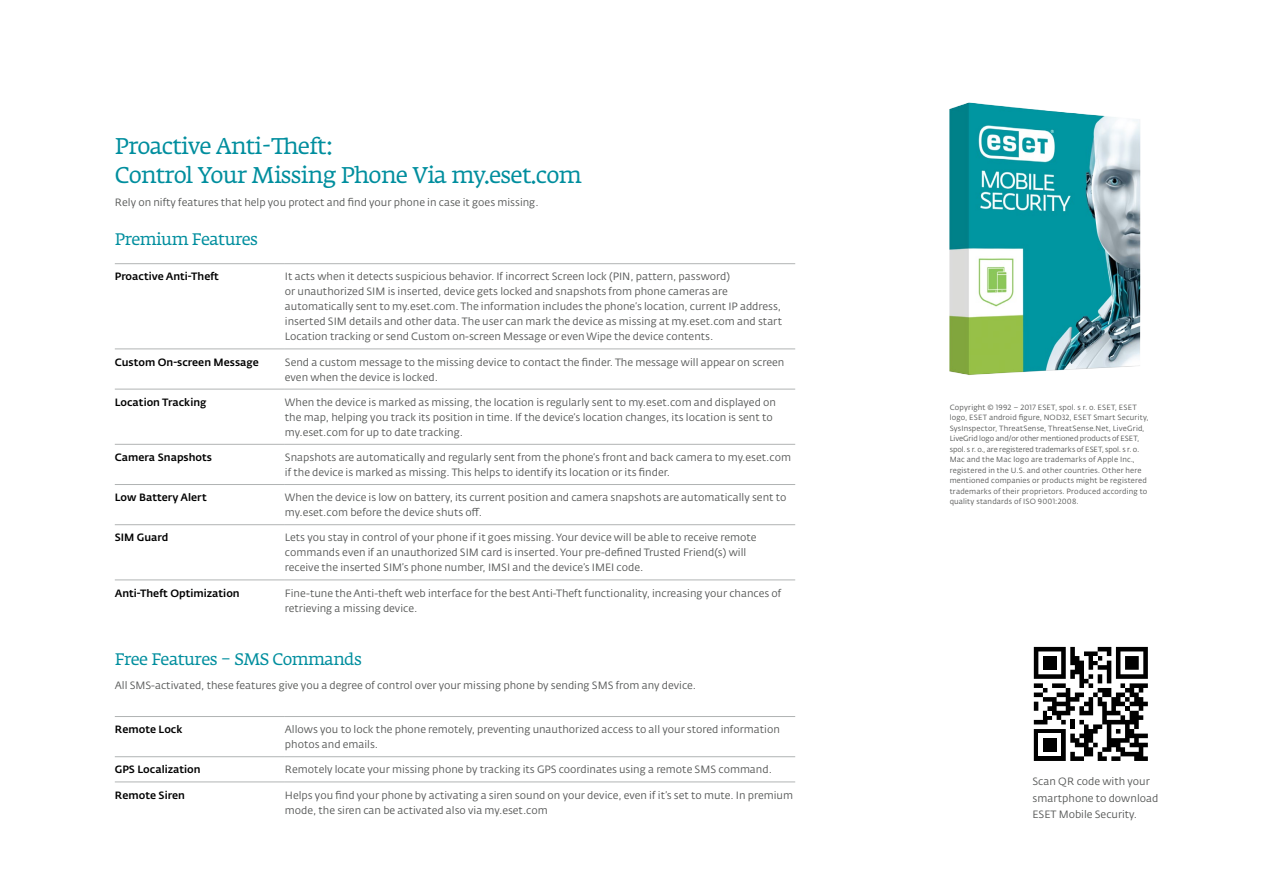
<style>
.page{position:relative;width:1263px;height:893px;background:#fff}
.page>*{position:absolute;margin:0;border:0;box-sizing:border-box;transform-origin:0 0}
.t1{font:22.5px/28.5px "Fedra Serif A Std";letter-spacing:-.03em;color:#008e9e}
.t2{font:16.5px "Fedra Serif A Std";letter-spacing:-.03em;color:#008e9e}
.t3{font:10.5px/15px "Fedra Sans Alt Pro";color:#555756}
.t4{font:500 10.5px "Fedra Sans Alt Pro";color:#000}
.t5{font:7.5px/10.5px "Fedra Sans Alt Pro Book LF";letter-spacing:.025em;color:#555756}
</style>
<div class="page">
<hr style="left:115px;top:263px;width:170px;height:1px;background:#b1b4b4">
<hr style="left:285px;top:263px;width:510px;height:1px;background:#b1b4b4">
<hr style="left:115px;top:349px;width:170px;height:1px;background:#b1b4b4">
<hr style="left:285px;top:349px;width:510px;height:1px;background:#b1b4b4">
<hr style="left:115px;top:389px;width:170px;height:1px;background:#b1b4b4">
<hr style="left:285px;top:389px;width:510px;height:1px;background:#b1b4b4">
<hr style="left:115px;top:444px;width:170px;height:1px;background:#b1b4b4">
<hr style="left:285px;top:444px;width:510px;height:1px;background:#b1b4b4">
<hr style="left:115px;top:484px;width:170px;height:1px;background:#b1b4b4">
<hr style="left:285px;top:484px;width:510px;height:1px;background:#b1b4b4">
<hr style="left:115px;top:524px;width:170px;height:1px;background:#b1b4b4">
<hr style="left:285px;top:524px;width:510px;height:1px;background:#b1b4b4">
<hr style="left:115px;top:579px;width:170px;height:1px;background:#b1b4b4">
<hr style="left:285px;top:579px;width:510px;height:1px;background:#b1b4b4">
<hr style="left:115px;top:716px;width:170px;height:1px;background:#b1b4b4">
<hr style="left:285px;top:716px;width:510px;height:1px;background:#b1b4b4">
<hr style="left:115px;top:756px;width:170px;height:1px;background:#b1b4b4">
<hr style="left:285px;top:756px;width:510px;height:1px;background:#b1b4b4">
<hr style="left:115px;top:781px;width:170px;height:1px;background:#b1b4b4">
<hr style="left:285px;top:781px;width:510px;height:1px;background:#b1b4b4">
<svg style="left:1034px;top:647px;width:114px;height:114px"></svg>
<img style="left:949px;top:102px;width:192px;height:273px">
<h1 class="t1" style="left:115px;top:134px;width:468px">Proactive Anti-Theft:<br>Control Your Missing Phone Via my.eset.com</h1>
<p class="t3" style="left:115px;top:195px;width:425px">Rely on nifty features that help you protect and find your phone in case it goes missing.</p>
<h2 class="t2" style="left:115px;top:228px;width:145px">Premium Features</h2>
<p class="t4" style="left:115px;top:270px;width:106px">Proactive Anti-Theft</p>
<p class="t3" style="left:285px;top:269px;width:499px">It acts when it detects suspicious behavior. If incorrect Screen lock (PIN, pattern, password)<br>or unauthorized SIM is inserted, device gets locked and snapshots from phone cameras are automatically sent to my.eset.com. The information includes the phone‘s location, current IP address, inserted SIM details and other data. The user can mark the device as missing at my.eset.com and start Location tracking or send Custom on-screen Message or even Wipe the device contents.</p>
<p class="t4" style="left:115px;top:355px;width:145px">Custom On-screen Message</p>
<p class="t3" style="left:285px;top:354px;width:501px">Send a custom message to the missing device to contact the finder. The message will appear on screen even when the device is locked.</p>
<p class="t4" style="left:115px;top:396px;width:93px">Location Tracking</p>
<p class="t3" style="left:285px;top:395px;width:492px">When the device is marked as missing, the location is regularly sent to my.eset.com and displayed on the map, helping you track its position in time. If the device‘s location changes, its location is sent to my.eset.com for up to date tracking.</p>
<p class="t4" style="left:115px;top:451px;width:99px">Camera Snapshots</p>
<p class="t3" style="left:285px;top:450px;width:508px">Snapshots are automatically and regularly sent from the phone‘s front and back camera to my.eset.com if the device is marked as missing. This helps to identify its location or its finder.</p>
<p class="t4" style="left:115px;top:491px;width:93px">Low Battery Alert</p>
<p class="t3" style="left:285px;top:490px;width:503px">When the device is low on battery, its current position and camera snapshots are automatically sent to my.eset.com before the device shuts off.</p>
<p class="t4" style="left:115px;top:531px;width:55px">SIM Guard</p>
<p class="t3" style="left:285px;top:530px;width:473px">Lets you stay in control of your phone if it goes missing. Your device will be able to receive remote commands even if an unauthorized SIM card is inserted. Your pre-defined Trusted Friend(s) will receive the inserted SIM’s phone number, IMSI and the device’s IMEI code.</p>
<p class="t4" style="left:115px;top:586px;width:126px">Anti-Theft Optimization</p>
<p class="t3" style="left:285px;top:585px;width:498px">Fine-tune the Anti-theft web interface for the best Anti-Theft functionality, increasing your chances of retrieving a missing device.</p>
<h2 class="t2" style="left:115px;top:649px;width:248px">Free Features – SMS Commands</h2>
<p class="t3" style="left:115px;top:678px;width:583px">All SMS-activated, these features give you a degree of control over your missing phone by sending SMS from any device.</p>
<p class="t4" style="left:115px;top:723px;width:69px">Remote Lock</p>
<p class="t3" style="left:285px;top:722px;width:496px">Allows you to lock the phone remotely, preventing unauthorized access to all your stored information photos and emails.</p>
<p class="t4" style="left:115px;top:763px;width:87px">GPS Localization</p>
<p class="t3" style="left:285px;top:762px;width:489px">Remotely locate your missing phone by tracking its GPS coordinates using a remote SMS command.</p>
<p class="t4" style="left:115px;top:788px;width:72px">Remote Siren</p>
<p class="t3" style="left:285px;top:787px;width:510px">Helps you find your phone by activating a siren sound on your device, even if it’s set to mute. In premium mode, the siren can be activated also via my.eset.com</p>
<p class="t5" style="left:950px;top:402px;width:200px">Copyright © 1992 – 2017 ESET, spol. s r. o. ESET, ESET logo, ESET android figure, NOD32, ESET Smart Security, SysInspector, ThreatSense, ThreatSense.Net, LiveGrid, LiveGrid logo and/or other mentioned products of ESET, spol. s r. o., are registered trademarks of ESET, spol. s r. o.<br>Mac and the Mac logo are trademarks of Apple Inc., registered in the U.S. and other countries. Other here mentioned companies or products might be registered trademarks of their proprietors. Produced according to quality standards of ISO 9001:2008.</p>
<p class="t3" style="left:1032px;top:773px;width:127px;line-height:16.5px">Scan QR code with your smartphone to download<br>ESET Mobile Security.</p>
</div>
